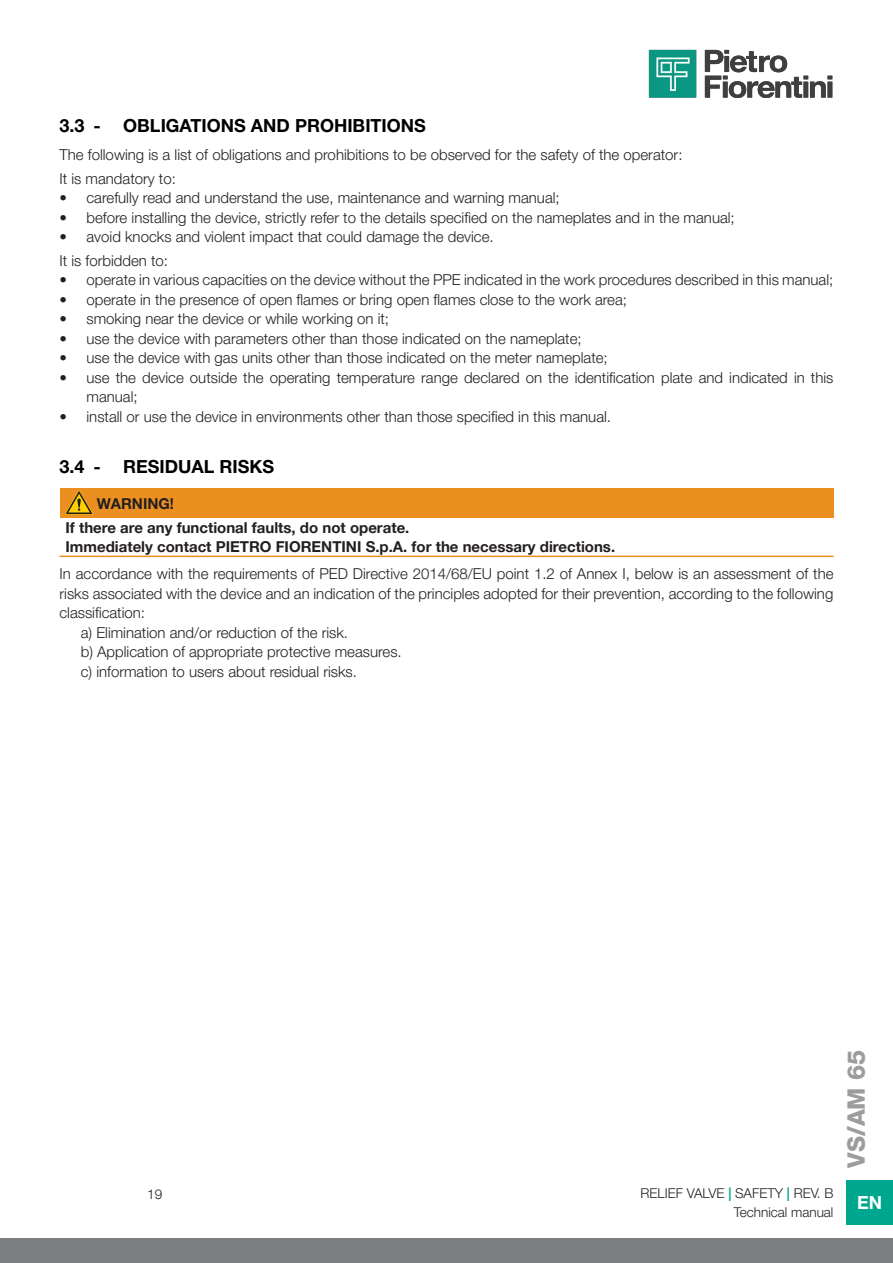
<style>
.page{position:relative;width:893px;height:1263px;background:#fff}
.page>*{position:absolute;margin:0;border:0;box-sizing:border-box;transform-origin:0 0}
.t1{font:800 24px "Helvetica Neue LT Pro";color:#9b9d9e}
.t2{font:700 18px "Helvetica Neue LT Pro";color:#000}
.t3{font:700 18px "Helvetica Neue LT Pro";color:#fff}
.Corpo_Testo_Helvetica_Neue_LT_Pro_45_Lig{font:300 15px/19.5px "Helvetica Neue LT Pro";color:#231f20}
.Helvetica_Neue_LT_Pro_75_Bold_10_Sx_Nero{font:700 15px "Helvetica Neue LT Pro";color:#231f20}
.Helvetica_Neue_LT_Pro_75_Bold_10_Sx_AVVE{font:700 15px "Helvetica Neue LT Pro";color:#231f20}
.t4{font:300 13.5px "Helvetica Neue LT Pro";color:#231f20}
.s1{font-weight:700;color:#00a78f}
</style>
<div class="page">
<img style="left:648px;top:49px;width:185px;height:49px">
<div style="left:0;top:1238px;width:893px;height:25px;background:#7c7f80"></div>
<div style="left:846px;top:1180px;width:47px;height:45px;background:#00a78f"></div>
<div style="left:60px;top:488px;width:773px;height:30px;background:#ec8f21"></div>
<hr style="left:60px;top:556px;width:773px;height:1px;background:#ec8f21">
<svg style="left:66px;top:491px;width:27px;height:24px"></svg>
<p class="t2" style="left:60px;top:114px;width:368px">3.3 - OBLIGATIONS AND PROHIBITIONS</p>
<p class="Corpo_Testo_Helvetica_Neue_LT_Pro_45_Lig" style="left:60px;top:145px;width:624px">The following is a list of obligations and prohibitions to be observed for the safety of the operator:</p>
<p class="Corpo_Testo_Helvetica_Neue_LT_Pro_45_Lig" style="left:60px;top:168px;width:118px">It is mandatory to:</p>
<p class="Corpo_Testo_Helvetica_Neue_LT_Pro_45_Lig" style="left:60px;top:188px;width:502px">• carefully read and understand the use, maintenance and warning manual;</p>
<p class="Corpo_Testo_Helvetica_Neue_LT_Pro_45_Lig" style="left:60px;top:207px;width:677px">• before installing the device, strictly refer to the details specified on the nameplates and in the manual;</p>
<p class="Corpo_Testo_Helvetica_Neue_LT_Pro_45_Lig" style="left:60px;top:227px;width:436px">• avoid knocks and violent impact that could damage the device.</p>
<p class="Corpo_Testo_Helvetica_Neue_LT_Pro_45_Lig" style="left:60px;top:251px;width:110px">It is forbidden to:</p>
<p class="Corpo_Testo_Helvetica_Neue_LT_Pro_45_Lig" style="left:60px;top:270px;width:775px">• operate in various capacities on the device without the PPE indicated in the work procedures described in this manual;</p>
<p class="Corpo_Testo_Helvetica_Neue_LT_Pro_45_Lig" style="left:60px;top:290px;width:569px">• operate in the presence of open flames or bring open flames close to the work area;</p>
<p class="Corpo_Testo_Helvetica_Neue_LT_Pro_45_Lig" style="left:60px;top:309px;width:331px">• smoking near the device or while working on it;</p>
<p class="Corpo_Testo_Helvetica_Neue_LT_Pro_45_Lig" style="left:60px;top:329px;width:524px">• use the device with parameters other than those indicated on the nameplate;</p>
<p class="Corpo_Testo_Helvetica_Neue_LT_Pro_45_Lig" style="left:60px;top:348px;width:550px">• use the device with gas units other than those indicated on the meter nameplate;</p>
<p class="Corpo_Testo_Helvetica_Neue_LT_Pro_45_Lig" style="left:87px;top:368px;width:748px;text-indent:-27px">• use the device outside the operating temperature range declared on the identification plate and indicated in this manual;</p>
<p class="Corpo_Testo_Helvetica_Neue_LT_Pro_45_Lig" style="left:60px;top:407px;width:553px">• install or use the device in environments other than those specified in this manual.</p>
<p class="t2" style="left:60px;top:456px;width:216px">3.4 - RESIDUAL RISKS</p>
<p class="Helvetica_Neue_LT_Pro_75_Bold_10_Sx_AVVE" style="left:97px;top:494px;width:79px">WARNING!</p>
<p class="Helvetica_Neue_LT_Pro_75_Bold_10_Sx_Nero" style="left:66px;top:518px;width:345px">If there are any functional faults, do not operate.</p>
<p class="Helvetica_Neue_LT_Pro_75_Bold_10_Sx_Nero" style="left:66px;top:537px;width:551px">Immediately contact PIETRO FIORENTINI S.p.A. for the necessary directions.</p>
<p class="Corpo_Testo_Helvetica_Neue_LT_Pro_45_Lig" style="left:60px;top:564px;width:775px;text-align:justify">In accordance with the requirements of PED Directive 2014/68/EU point 1.2 of Annex I, below is an assessment of the risks associated with the device and an indication of the principles adopted for their prevention, according to the following classification:</p>
<p class="Corpo_Testo_Helvetica_Neue_LT_Pro_45_Lig" style="left:81px;top:622px;width:269px">a) Elimination and/or reduction of the risk.</p>
<p class="Corpo_Testo_Helvetica_Neue_LT_Pro_45_Lig" style="left:81px;top:642px;width:322px">b) Application of appropriate protective measures.</p>
<p class="Corpo_Testo_Helvetica_Neue_LT_Pro_45_Lig" style="left:81px;top:661px;width:278px">c) information to users about residual risks.</p>
<p class="t4" style="left:147px;top:1185px;width:17px">19</p>
<p class="t4" style="left:641px;top:1185px;width:194px">RELIEF VALVE <span class="s1">|</span> SAFETY <span class="s1">|</span> REV. B</p>
<p class="t4" style="left:734px;top:1204px;width:101px">Technical manual</p>
<h1 class="t1" style="left:842px;top:1168px;width:120px;rotate:-90deg">VS/AM 65</h1>
<p class="t3" style="left:857px;top:1191px;width:27px">EN</p>
</div>
